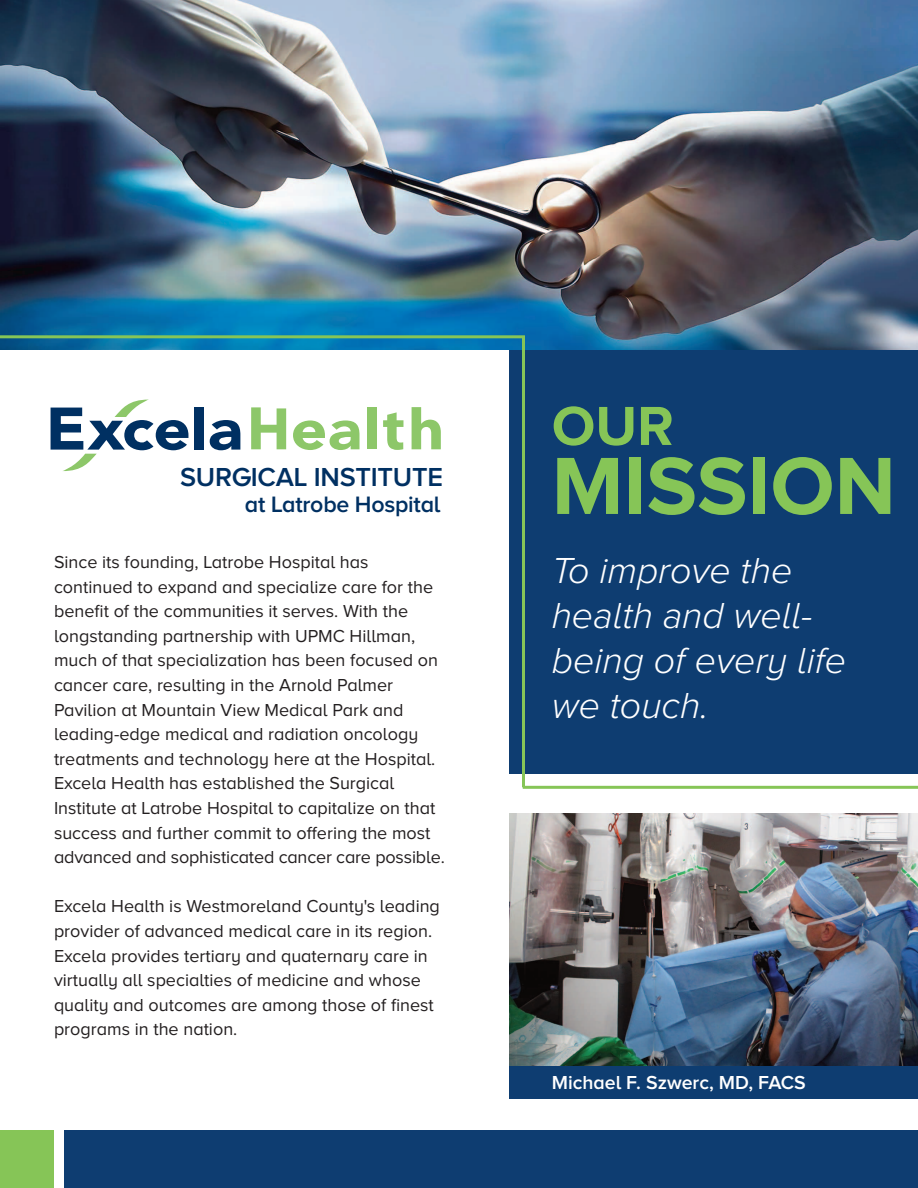
<style>
.page{position:relative;width:918px;height:1188px;background:#fff}
.page>*{position:absolute;margin:0;border:0;box-sizing:border-box;transform-origin:0 0}
.t1{font:700 84px "Proxima Nova A";color:#86c557}
.t2{font:700 57px "Proxima Nova A";color:#86c557}
.t3{font:italic 300 37.5px/45px "Proxima Nova A";color:#fff}
.t4{font:600 27px "Proxima Nova A";letter-spacing:-.01em;color:#003062}
.t5{font:600 23.1px "Proxima Nova A";letter-spacing:-.01em;color:#003062}
.t6{font:600 19.5px "Proxima Nova A";color:#fff}
.t7{font:18px/24.6px "Proxima Nova A";color:#231f20}
</style>
<div class="page">
<svg style="left:293px;top:420px;width:67px;height:30px"></svg>
<svg style="left:251px;top:407px;width:35px;height:42px"></svg>
<div style="left:367px;top:407px;width:10px;height:42px;background:#8dc769"></div>
<svg style="left:383px;top:412px;width:20px;height:38px"></svg>
<svg style="left:412px;top:407px;width:29px;height:42px"></svg>
<div style="left:194px;top:408px;width:10px;height:42px;background:#003062"></div>
<svg style="left:210px;top:420px;width:30px;height:30px"></svg>
<svg style="left:51px;top:399px;width:137px;height:72px"></svg>
<div style="left:0;top:1131px;width:54px;height:57px;background:#86c557"></div>
<div style="left:64px;top:1131px;width:854px;height:57px;background:#0e3d71"></div>
<div style="left:510px;top:350px;width:408px;height:424px;background:#0e3d71"></div>
<hr style="left:523px;top:786px;width:395px;height:3px;background:#86c557">
<img style="left:510px;top:814px;width:408px;height:252px">
<img style="left:0;top:0;width:918px;height:350px">
<hr style="left:0;top:335px;width:525px;height:3px;background:#86c557">
<hr style="left:522px;top:336px;width:3px;height:451px;background:#86c557">
<div style="left:510px;top:1066px;width:408px;height:34px;background:#0e3d71"></div>
<p class="t4" style="left:180px;top:460px;width:264px">SURGICAL INSTITUTE</p>
<p class="t5" style="left:245px;top:490px;width:197px">at Latrobe Hospital</p>
<p class="t7" style="left:54px;top:552px;width:386px">Since its founding, Latrobe Hospital has continued to expand and specialize care for the benefit of the communities it serves. With the longstanding partnership with UPMC Hillman, much of that specialization has been focused on cancer care, resulting in the Arnold Palmer Pavilion at Mountain View Medical Park and leading-edge medical and radiation oncology treatments and technology here at the Hospital.<br>Excela Health has established the Surgical</p>
<p class="t7" style="left:54px;top:798px;width:392px">Institute at Latrobe Hospital to capitalize on that success and further commit to offering the most advanced and sophisticated cancer care possible.</p>
<p class="t7" style="left:54px;top:896px;width:388px">Excela Health is Westmoreland County's leading provider of advanced medical care in its region.<br>Excela provides tertiary and quaternary care in virtually all specialties of medicine and whose quality and outcomes are among those of finest programs in the nation.</p>
<p class="t2" style="left:552px;top:407px;width:124px">OUR</p>
<p class="t1" style="left:552px;top:458px;width:346px">MISSION</p>
<p class="t3" style="left:552px;top:552px;width:296px">To improve the health and well&shy;being of every life we touch.</p>
<p class="t6" style="left:552px;top:1076px;width:256px">Michael F. Szwerc, MD, FACS</p>
</div>
